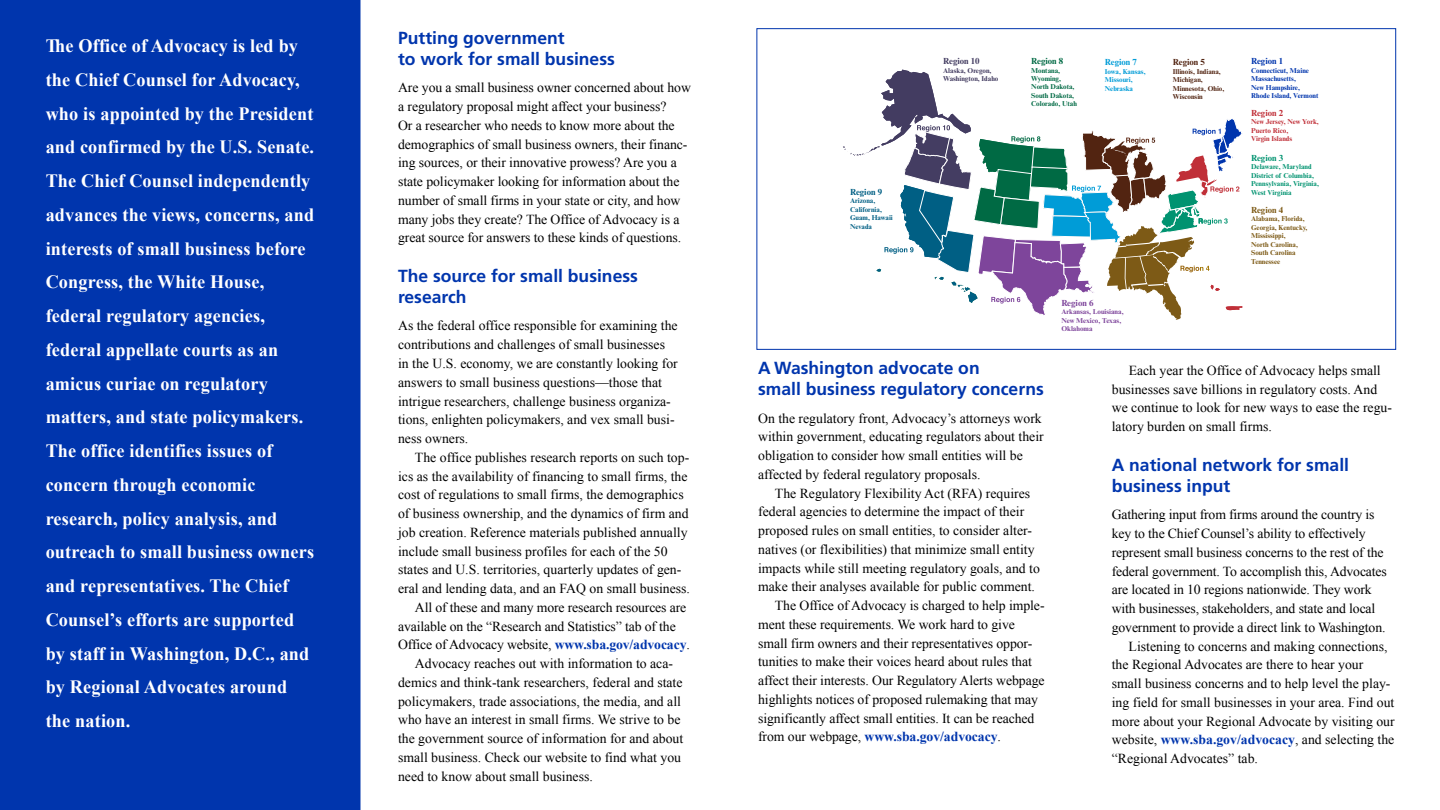
<style>
.page{position:relative;width:1440px;height:810px;background:#fff}
.page>*{position:absolute;margin:0;border:0;box-sizing:border-box;transform-origin:0 0}
.t1{font:700 18.75px/33.8px "Times New Roman";letter-spacing:.01em;color:#fff;scale:.96 1}
.Subheads{font:700 17.5px/21px "Frutiger LT Std";color:#0035ad}
.Succeeding_paragraph{font:13.75px/18.8px "Times New Roman";color:#000}
.first_paragraph_body{font:13.75px/18.8px "Times New Roman";color:#000}
.Body_text{font:13.75px/18.8px "Times New Roman";letter-spacing:-.005em;color:#000}
.t2{font:700 8.88px "Times New Roman MT Std";color:#433c61}
.t3{font:700 8.88px "Times New Roman MT Std";color:#0035ad}
.t4{font:700 8.88px "Times New Roman MT Std";color:#c02f38}
.t5{font:700 8.88px "Times New Roman MT Std";color:#009370}
.t6{font:700 8.88px "Times New Roman MT Std";color:#7d5a16}
.t7{font:700 8.88px "Times New Roman MT Std";color:#522411}
.t8{font:700 8.88px "Times New Roman MT Std";color:#009cd7}
.t9{font:700 8.88px "Times New Roman MT Std";color:#006a44}
.t10{font:700 8.88px "Times New Roman MT Std";color:#005f84}
.t11{font:700 8.88px "Times New Roman MT Std";color:#7e459b}
.t12{font:700 7.12px/8.5px "Times New Roman MT Std";color:#7d5a16}
.t13{font:700 7.12px/8.5px "Times New Roman MT Std";color:#009370}
.t14{font:700 7.12px/8.5px "Times New Roman MT Std";color:#0035ad}
.t15{font:700 7.12px/8.5px "Times New Roman MT Std";color:#006a44}
.t16{font:700 7.12px/8.5px "Times New Roman MT Std";color:#522411}
.t17{font:700 7.12px/8.5px "Times New Roman MT Std";color:#7e459b}
.t18{font:700 7.12px/8.5px "Times New Roman MT Std";color:#c02f38}
.t19{font:700 7.12px/8.5px "Times New Roman MT Std";color:#005f84}
.t20{font:700 7.12px/8.5px "Times New Roman MT Std";color:#433c61}
.t21{font:700 7.12px/8.5px "Times New Roman MT Std";color:#009cd7}
.s1{font-weight:700;color:#0035ad}
</style>
<div class="page">
<div style="left:0;top:0;width:360px;height:810px;background:#0035ad"></div>
<svg style="left:843px;top:70px;width:400px;height:250px"></svg>
<p class="t1" style="left:46px;top:29px;width:281px">The Office of Advocacy is led by the Chief Counsel for Advocacy, who is appointed by the President and confirmed by the U.S. Senate.<br>The Chief Counsel independently advances the views, concerns, and interests of small business before<br>Congress, the White House, federal regulatory agencies, federal appellate courts as an amicus curiae on regulatory matters, and state policymakers.<br>The office identifies issues of concern through economic research, policy analysis, and outreach to small business owners and representatives. The Chief<br>Counsel’s efforts are supported by staff in Washington, D.C., and by Regional Advocates around the nation.</p>
<p class="Subheads" style="left:398px;top:27px;width:218px">Putting government<br>to work for small business</p>
<p class="Body_text" style="left:398px;top:78px;width:294px">Are you a small business owner concerned about how a regulatory proposal might affect your business?<br>Or a researcher who needs to know more about the demographics of small business owners, their financ&shy;ing sources, or their innovative prowess? Are you a state policymaker looking for information about the number of small firms in your state or city, and how many jobs they create? The Office of Advocacy is a great source for answers to these kinds of questions.</p>
<p class="Subheads" style="left:398px;top:266px;width:241px">The source for small business research</p>
<p class="first_paragraph_body" style="left:398px;top:316px;width:281px">As the federal office responsible for examining the contributions and challenges of small businesses in the U.S. economy, we are constantly looking for answers to small business questions—those that intrigue researchers, challenge business organiza&shy;tions, enlighten policymakers, and vex small busi&shy;ness owners.</p>
<p class="Succeeding_paragraph" style="left:398px;top:448px;width:293px;text-indent:17px">The office publishes research reports on such top&shy;ics as the availability of financing to small firms, the cost of regulations to small firms, the demographics of business ownership, and the dynamics of firm and job creation. Reference materials published annually include small business profiles for each of the 50 states and U.S. territories, quarterly updates of gen&shy;eral and lending data, and an FAQ on small business.</p>
<p class="Succeeding_paragraph" style="left:398px;top:598px;width:293px;text-indent:17px">All of these and many more research resources are available on the “Research and Statistics” tab of the<br>Office of Advocacy website, <span class="s1">www.sba.gov/advocacy</span>.</p>
<p class="Succeeding_paragraph" style="left:398px;top:654px;width:287px;text-indent:17px">Advocacy reaches out with information to aca&shy;demics and think-tank researchers, federal and state policymakers, trade associations, the media, and all who have an interest in small firms. We strive to be the government source of information for and about small business. Check our website to find what you need to know about small business.</p>
<p class="t10" style="left:850px;top:186px;width:34px">Region 9</p>
<p class="t19" style="left:850px;top:196px;width:44px">Arizona,<br>California,<br>Guam, Hawaii<br>Nevada</p>
<p class="t2" style="left:943px;top:56px;width:38px">Region 10</p>
<p class="t20" style="left:943px;top:66px;width:57px">Alaska, Oregon,<br>Washington, Idaho</p>
<p class="t9" style="left:1031px;top:56px;width:34px">Region 8</p>
<p class="t15" style="left:1031px;top:66px;width:47px">Montana,<br>Wyoming,<br>North Dakota,<br>South Dakota,<br>Colorado, Utah</p>
<p class="t8" style="left:1105px;top:57px;width:34px">Region 7</p>
<p class="t21" style="left:1105px;top:67px;width:42px">Iowa, Kansas,<br>Missouri,<br>Nebraska</p>
<p class="t11" style="left:1061px;top:297px;width:34px">Region 6</p>
<p class="t17" style="left:1061px;top:307px;width:64px">Arkansas, Louisiana,<br>New Mexico, Texas,<br>Oklahoma</p>
<p class="t7" style="left:1173px;top:57px;width:34px">Region 5</p>
<p class="t16" style="left:1173px;top:67px;width:53px">Illinois, Indiana,<br>Michigan,<br>Minnesota, Ohio,<br>Wisconsin</p>
<p class="t3" style="left:1251px;top:56px;width:34px">Region 1</p>
<p class="t14" style="left:1251px;top:66px;width:69px">Connecticut, Maine<br>Massachusetts,<br>New Hampshire,<br>Rhode Island, Vermont</p>
<p class="t4" style="left:1251px;top:107px;width:34px">Region 2</p>
<p class="t18" style="left:1251px;top:118px;width:69px">New Jersey, New York,<br>Puerto Rico,<br>Virgin Islands</p>
<p class="t5" style="left:1251px;top:153px;width:34px">Region 3</p>
<p class="t13" style="left:1251px;top:163px;width:69px">Delaware, Maryland<br>District of Columbia,<br>Pennsylvania, Virginia,<br>West Virginia</p>
<p class="t6" style="left:1251px;top:204px;width:34px">Region 4</p>
<p class="t12" style="left:1251px;top:214px;width:58px">Alabama, Florida,<br>Georgia, Kentucky,<br>Mississippi,<br>North Carolina,<br>South Carolina<br>Tennessee</p>
<p class="Subheads" style="left:758px;top:358px;width:287px">A Washington advocate on<br>small business regulatory concerns</p>
<p class="first_paragraph_body" style="left:758px;top:408px;width:287px">On the regulatory front, Advocacy’s attorneys work within government, educating regulators about their obligation to consider how small entities will be affected by federal regulatory proposals.</p>
<p class="Succeeding_paragraph" style="left:758px;top:483px;width:283px;text-indent:17px">The Regulatory Flexibility Act (RFA) requires federal agencies to determine the impact of their proposed rules on small entities, to consider alter&shy;natives (or flexibilities) that minimize small entity impacts while still meeting regulatory goals, and to make their analyses available for public comment.</p>
<p class="Succeeding_paragraph" style="left:758px;top:596px;width:288px;text-indent:17px">The Office of Advocacy is charged to help imple&shy;ment these requirements. We work hard to give small firm owners and their representatives oppor&shy;tunities to make their voices heard about rules that affect their interests. Our Regulatory Alerts webpage highlights notices of proposed rulemaking that may significantly affect small entities. It can be reached from our webpage, <span class="s1">www.sba.gov/advocacy</span>.</p>
<p class="Succeeding_paragraph" style="left:1112px;top:361px;width:282px;text-indent:17px">Each year the Office of Advocacy helps small businesses save billions in regulatory costs. And we continue to look for new ways to ease the regu&shy;latory burden on small firms.</p>
<p class="Subheads" style="left:1112px;top:454px;width:239px">A national network for small business input</p>
<p class="first_paragraph_body" style="left:1112px;top:505px;width:277px">Gathering input from firms around the country is key to the Chief Counsel’s ability to effectively represent small business concerns to the rest of the federal government. To accomplish this, Advocates are located in 10 regions nationwide. They work with businesses, stakeholders, and state and local government to provide a direct link to Washington.</p>
<p class="Succeeding_paragraph" style="left:1112px;top:637px;width:284px;text-indent:17px">Listening to concerns and making connections, the Regional Advocates are there to hear your small business concerns and to help level the play&shy;ing field for small businesses in your area. Find out more about your Regional Advocate by visiting our website, <span class="s1">www.sba.gov/advocacy</span>, and selecting the “Regional Advocates” tab.</p>
</div>
